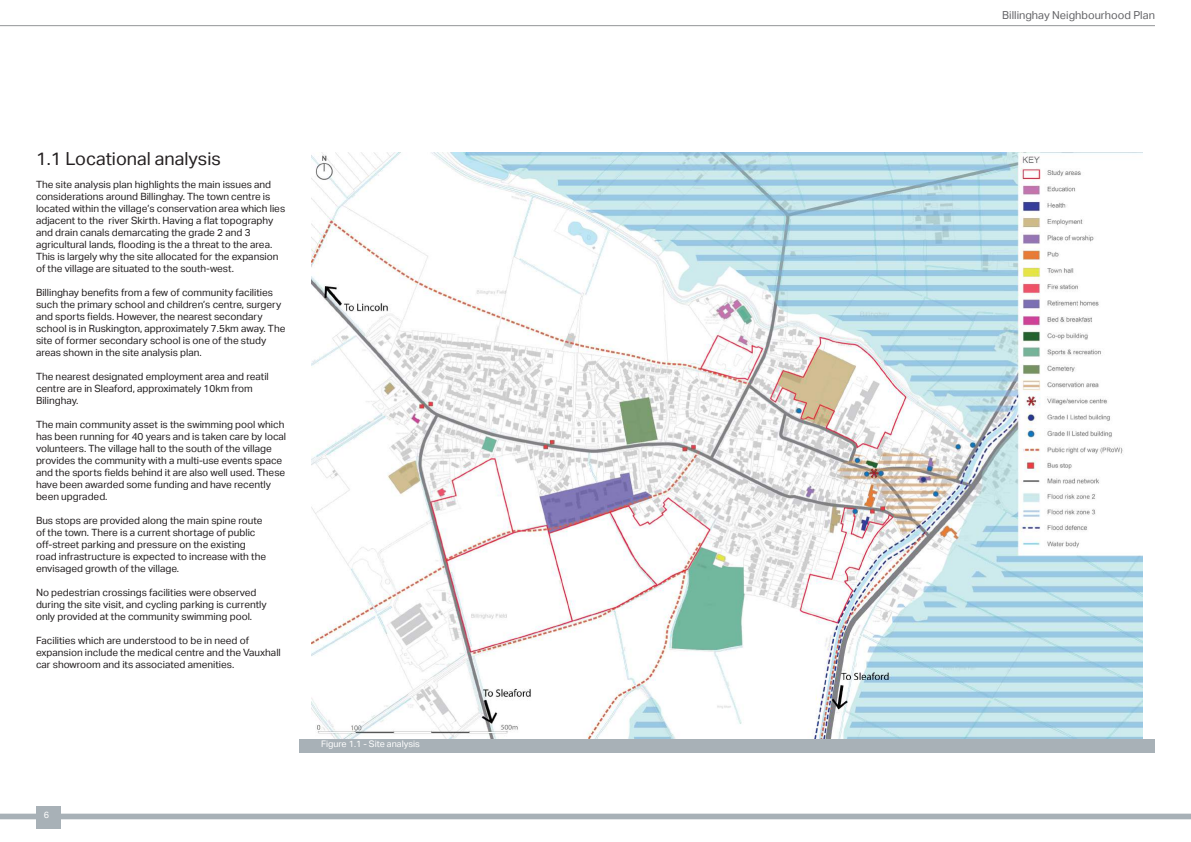
<style>
.page{position:relative;width:1191px;height:842px;background:#fff}
.page>*{position:absolute;margin:0;border:0;box-sizing:border-box;transform-origin:0 0}
.t1{font:18px "AECOM Sans";color:#231f20}
.t2{font:11px "AECOM Sans";color:#636366}
.t3{font:10px/12px "AECOM Sans";color:#231f20}
.t4{font:9px "AECOM Sans";color:#fff}
</style>
<div class="page">
<hr style="left:0;top:25px;width:1155px;height:1px;background:#939598">
<div style="left:0;top:814px;width:1191px;height:5px;background:#a8b1b7"></div>
<div style="left:36px;top:806px;width:24px;height:22px;background:#a8b1b7"></div>
<img style="left:312px;top:152px;width:830px;height:587px">
<div style="left:299px;top:739px;width:856px;height:13px;background:#a8b1b7"></div>
<h1 class="t1" style="left:36px;top:148px;width:186px">1.1 Locational analysis</h1>
<p class="t3" style="left:36px;top:178px;width:251px">The site analysis plan highlights the main issues and considerations around Billinghay. The town centre is located within the village’s conservation area which lies adjacent to the river Skirth. Having a flat topography and drain canals demarcating the grade 2 and 3 agricultural lands, flooding is the a threat to the area.<br>This is largely why the site allocated for the expansion of the village are situated to the south-west.</p>
<p class="t3" style="left:36px;top:286px;width:251px">Billinghay benefits from a few of community facilities such the primary school and children’s centre, surgery and sports fields. However, the nearest secondary school is in Ruskington, approximately 7.5km away. The site of former secondary school is one of the study areas shown in the site analysis plan.</p>
<p class="t3" style="left:36px;top:370px;width:234px">The nearest designated employment area and reatil centre are in Sleaford, approximately 10km from<br>Bilinghay.</p>
<p class="t3" style="left:36px;top:418px;width:252px">The main community asset is the swimming pool which has been running for 40 years and is taken care by local volunteers. The village hall to the south of the village provides the community with a multi-use events space and the sports fields behind it are also well used. These have been awarded some funding and have recently been upgraded.</p>
<p class="t3" style="left:36px;top:514px;width:232px">Bus stops are provided along the main spine route of the town. There is a current shortage of public off-street parking and pressure on the existing road infrastructure is expected to increase with the envisaged growth of the village.</p>
<p class="t3" style="left:36px;top:586px;width:232px">No pedestrian crossings facilities were observed during the site visit, and cycling parking is currently only provided at the community swimming pool.</p>
<p class="t3" style="left:36px;top:634px;width:246px">Facilities which are understood to be in need of expansion include the medical centre and the Vauxhall car showroom and its associated amenities.</p>
<p class="t4" style="left:44px;top:810px;width:7px">6</p>
<p class="t4" style="left:321px;top:738px;width:100px">Figure 1.1 - Site analysis</p>
<p class="t2" style="left:1002px;top:9px;width:154px">Billinghay Neighbourhood Plan</p>
</div>
